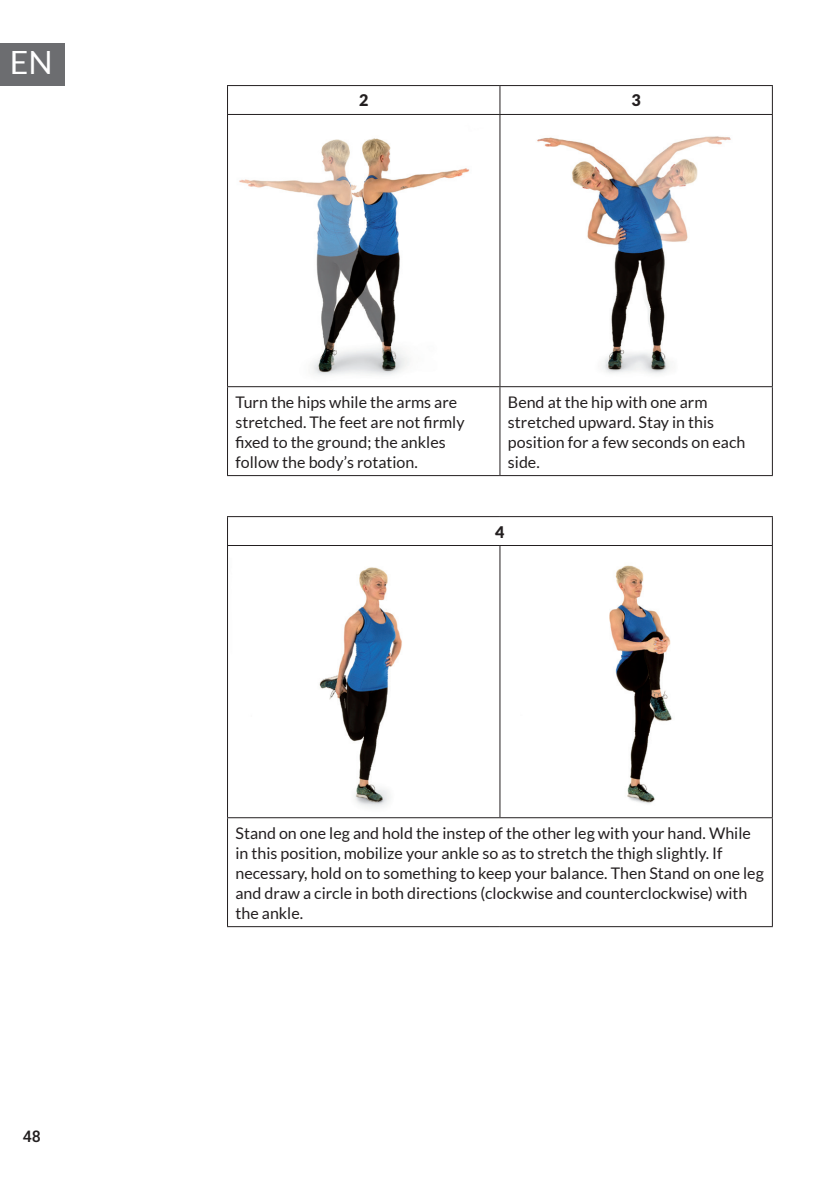
<style>
.page{position:relative;width:840px;height:1191px;background:#fff}
.page>*{position:absolute;margin:0;border:0;box-sizing:border-box;transform-origin:0 0}
.t1{font:32px "Lato";color:#fff}
.t2{font:16px/20px "Lato";color:#231f20}
.t3{font:900 16px "Lato";color:#231f20}
.t4{font:500 16px "Roboto";color:#231f20}
</style>
<div class="page">
<div style="left:0;top:43px;width:65px;height:42px;background:#6c6d70"></div>
<hr style="left:227px;top:85px;width:272px;height:1px;background:#231f20">
<svg style="left:227px;top:86px;width:1px;height:28px"></svg>
<hr style="left:499px;top:85px;width:273px;height:1px;background:#231f20">
<svg style="left:499px;top:86px;width:1px;height:28px"></svg>
<svg style="left:771px;top:86px;width:1px;height:28px"></svg>
<hr style="left:227px;top:114px;width:272px;height:1px;background:#231f20">
<hr style="left:227px;top:115px;width:1px;height:271px;background:#231f20">
<hr style="left:499px;top:114px;width:273px;height:1px;background:#231f20">
<hr style="left:499px;top:115px;width:1px;height:271px;background:#231f20">
<hr style="left:771px;top:115px;width:1px;height:271px;background:#231f20">
<hr style="left:227px;top:386px;width:272px;height:1px;background:#231f20">
<hr style="left:227px;top:387px;width:1px;height:88px;background:#231f20">
<hr style="left:499px;top:386px;width:273px;height:1px;background:#231f20">
<hr style="left:499px;top:387px;width:1px;height:88px;background:#231f20">
<hr style="left:771px;top:387px;width:1px;height:88px;background:#231f20">
<hr style="left:227px;top:475px;width:272px;height:1px;background:#231f20">
<hr style="left:499px;top:475px;width:273px;height:1px;background:#231f20">
<img style="left:239px;top:138px;width:231px;height:237px">
<img style="left:537px;top:136px;width:194px;height:238px">
<hr style="left:227px;top:516px;width:272px;height:1px;background:#231f20">
<svg style="left:227px;top:517px;width:1px;height:28px"></svg>
<hr style="left:499px;top:516px;width:273px;height:1px;background:#231f20">
<svg style="left:771px;top:517px;width:1px;height:28px"></svg>
<hr style="left:227px;top:545px;width:272px;height:1px;background:#231f20">
<hr style="left:227px;top:546px;width:1px;height:271px;background:#231f20">
<hr style="left:499px;top:545px;width:273px;height:1px;background:#231f20">
<hr style="left:499px;top:546px;width:1px;height:271px;background:#231f20">
<hr style="left:771px;top:546px;width:1px;height:271px;background:#231f20">
<hr style="left:227px;top:817px;width:272px;height:1px;background:#231f20">
<hr style="left:227px;top:818px;width:1px;height:108px;background:#231f20">
<hr style="left:499px;top:817px;width:273px;height:1px;background:#231f20">
<hr style="left:771px;top:818px;width:1px;height:108px;background:#231f20">
<hr style="left:227px;top:926px;width:272px;height:1px;background:#231f20">
<hr style="left:499px;top:926px;width:273px;height:1px;background:#231f20">
<img style="left:319px;top:567px;width:83px;height:240px">
<img style="left:609px;top:565px;width:63px;height:239px">
<h1 class="t1" style="left:10px;top:45px;width:44px">EN</h1>
<p class="t4" style="left:23px;top:1125px;width:20px">48</p>
<p class="t3" style="left:359px;top:91px;width:11px">2</p>
<p class="t3" style="left:631px;top:91px;width:11px">3</p>
<p class="t2" style="left:235px;top:392px;width:230px">Turn the hips while the arms are stretched. The feet are not firmly fixed to the ground; the ankles follow the body’s rotation.</p>
<p class="t2" style="left:507px;top:392px;width:239px">Bend at the hip with one arm stretched upward. Stay in this position for a few seconds on each side.</p>
<p class="t3" style="left:495px;top:522px;width:11px">4</p>
<p class="t2" style="left:235px;top:822px;width:529px">Stand on one leg and hold the instep of the other leg with your hand. While in this position, mobilize your ankle so as to stretch the thigh slightly. If necessary, hold on to something to keep your balance. Then Stand on one leg and draw a circle in both directions (clockwise and counterclockwise) with the ankle.</p>
</div>
